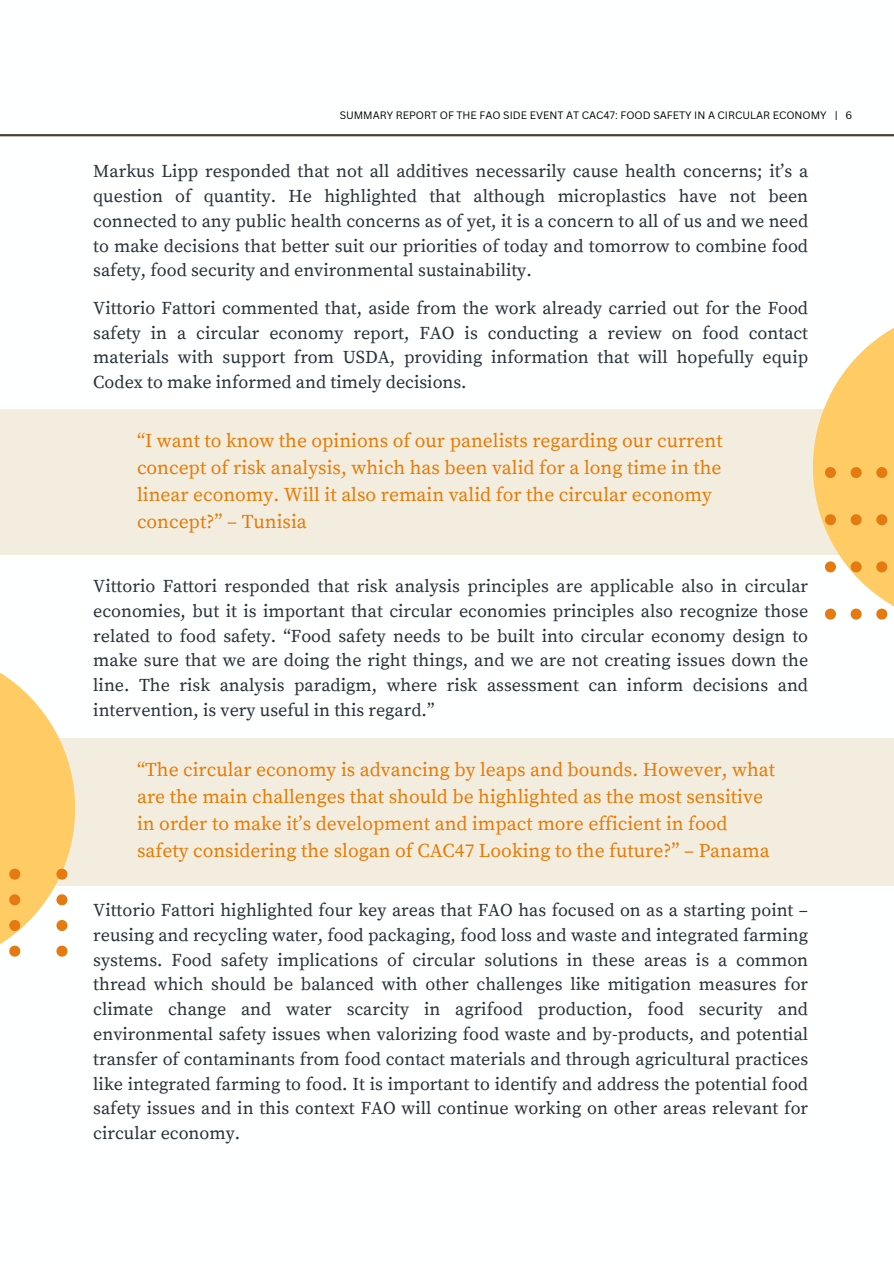
<style>
.page{position:relative;width:894px;height:1264px;background:#fff}
.page>*{position:absolute;margin:0;border:0;box-sizing:border-box;transform-origin:0 0}
.t1{font:19.5px/27px "Source Serif Pro";color:#e67b04}
.t2{font:18px/24.8px "Source Serif Pro";color:#283139;text-align:justify}
.t3{font:10.5px "Canva Sans";color:#000}
</style>
<div class="page">
<hr style="left:0;top:134px;width:893px;height:2px;background:#4a403d">
<div style="left:75px;top:738px;width:818px;height:148px;background:#f3ede0"></div>
<svg style="left:0;top:672px;width:75px;height:285px"></svg>
<div style="left:0;top:409px;width:812px;height:146px;background:#f3ede0"></div>
<svg style="left:812px;top:328px;width:81px;height:292px"></svg>
<h1 class="t3" style="left:339px;top:107px;width:514px">SUMMARY REPORT OF THE FAO SIDE EVENT AT CAC47: FOOD SAFETY IN A CIRCULAR ECONOMY | 6</h1>
<h1 class="t2" style="left:93px;top:160px;width:716px">Markus Lipp responded that not all additives necessarily cause health concerns; it’s a question of quantity. He highlighted that although microplastics have not been connected to any public health concerns as of yet, it is a concern to all of us and we need to make decisions that better suit our priorities of today and tomorrow to combine food safety, food security and environmental sustainability.</h1>
<p class="t2" style="left:93px;top:296px;width:716px">Vittorio Fattori commented that, aside from the work already carried out for the Food safety in a circular economy report, FAO is conducting a review on food contact materials with support from USDA, providing information that will hopefully equip Codex to make informed and timely decisions.</p>
<h1 class="t1" style="left:137px;top:428px;width:587px">“I want to know the opinions of our panelists regarding our current concept of risk analysis, which has been valid for a long time in the linear economy. Will it also remain valid for the circular economy concept?” – Tunisia</h1>
<h1 class="t2" style="left:93px;top:574px;width:716px">Vittorio Fattori responded that risk analysis principles are applicable also in circular economies, but it is important that circular economies principles also recognize those related to food safety. “Food safety needs to be built into circular economy design to make sure that we are doing the right things, and we are not creating issues down the line. The risk analysis paradigm, where risk assessment can inform decisions and intervention, is very useful in this regard.”</h1>
<p class="t1" style="left:137px;top:757px;width:639px">“The circular economy is advancing by leaps and bounds. However, what are the main challenges that should be highlighted as the most sensitive in order to make it’s development and impact more efficient in food safety considering the slogan of CAC47 Looking to the future?” – Panama</p>
<p class="t2" style="left:93px;top:898px;width:716px">Vittorio Fattori highlighted four key areas that FAO has focused on as a starting point – reusing and recycling water, food packaging, food loss and waste and integrated farming systems. Food safety implications of circular solutions in these areas is a common thread which should be balanced with other challenges like mitigation measures for climate change and water scarcity in agrifood production, food security and environmental safety issues when valorizing food waste and by-products, and potential transfer of contaminants from food contact materials and through agricultural practices like integrated farming to food. It is important to identify and address the potential food safety issues and in this context FAO will continue working on other areas relevant for circular economy.</p>
</div>
